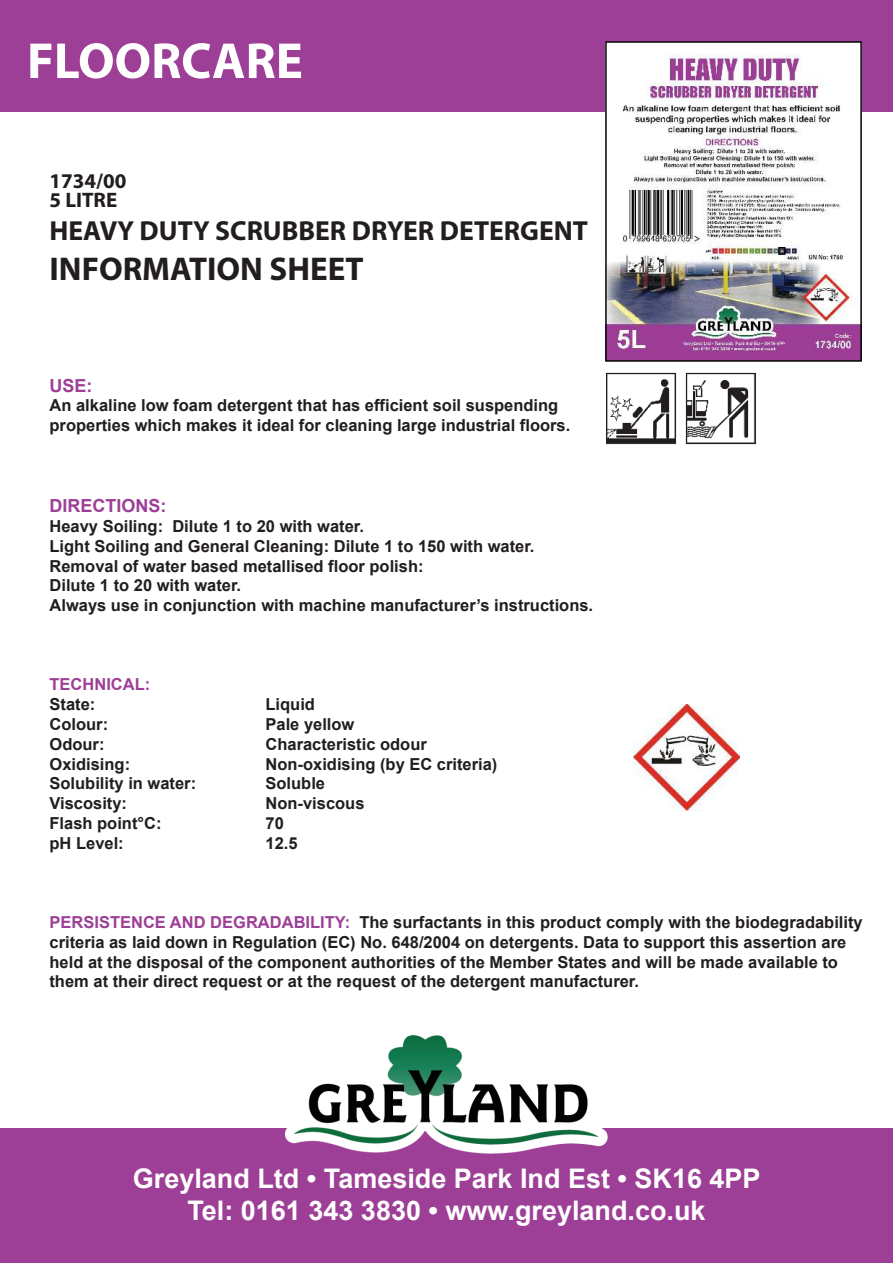
<style>
.page{position:relative;width:893px;height:1263px;background:#fff}
.page>*{position:absolute;margin:0;border:0;box-sizing:border-box;transform-origin:0 0}
.t1{font:700 51px "Myriad Pro";color:#fff}
.t2{font:700 33px "Myriad Pro";color:#221e1f}
.t3{font:700 27.6px "Myriad Pro";color:#221e1f}
.t4{font:700 27px/32.4px "Arial";color:#fff;text-align:center}
.t5{font:700 21px/19.5px "Myriad Pro";color:#221e1f}
.t6{font:700 18px "Arial";color:#9d3f97}
.t7{font:700 16.5px/19.8px "Arial";color:#221e1f}
.t8{font:700 16.5px "Arial";color:#9d3f97}
.s1{color:#9d3f97}
</style>
<div class="page">
<div style="left:0;top:0;width:893px;height:111px;background:#9d3f97"></div>
<img style="left:608px;top:44px;width:251px;height:315px">
<div style="left:0;top:1129px;width:893px;height:134px;background:#9d3f97"></div>
<div style="left:605px;top:41px;width:257px;height:321px;border:2px solid #020303"></div>
<img style="left:633px;top:704px;width:107px;height:106px">
<img style="left:286px;top:1034px;width:321px;height:119px">
<img style="left:606px;top:372px;width:150px;height:73px">
<h1 class="t1" style="left:27px;top:31px;width:277px">FLOORCARE</h1>
<p class="t5" style="left:50px;top:171px;width:78px">1734/00<br>5 LITRE</p>
<h3 class="t3" style="left:50px;top:214px;width:540px">HEAVY DUTY SCRUBBER DRYER DETERGENT</h3>
<h2 class="t2" style="left:50px;top:249px;width:316px">INFORMATION SHEET</h2>
<p class="t6" style="left:50px;top:378px;width:45px">USE:</p>
<p class="t7" style="left:50px;top:397px;width:522px">An alkaline low foam detergent that has efficient soil suspending properties which makes it ideal for cleaning large industrial floors.</p>
<p class="t6" style="left:50px;top:499px;width:118px">DIRECTIONS:</p>
<p class="t7" style="left:50px;top:518px;width:545px">Heavy Soiling: Dilute 1 to 20 with water.<br>Light Soiling and General Cleaning: Dilute 1 to 150 with water.<br>Removal of water based metallised floor polish:<br>Dilute 1 to 20 with water.<br>Always use in conjunction with machine manufacturer’s instructions.</p>
<p class="t8" style="left:50px;top:678px;width:102px">TECHNICAL:</p>
<p class="t7" style="left:50px;top:696px;width:47px">State:</p>
<p class="t7" style="left:266px;top:696px;width:51px">Liquid</p>
<p class="t7" style="left:50px;top:716px;width:60px">Colour:</p>
<p class="t7" style="left:266px;top:716px;width:90px">Pale yellow</p>
<p class="t7" style="left:50px;top:736px;width:56px">Odour:</p>
<p class="t7" style="left:266px;top:736px;width:163px">Characteristic odour</p>
<p class="t7" style="left:50px;top:755px;width:82px">Oxidising:</p>
<p class="t7" style="left:266px;top:755px;width:233px">Non-oxidising (by EC criteria)</p>
<p class="t7" style="left:50px;top:775px;width:148px">Solubility in water:</p>
<p class="t7" style="left:266px;top:775px;width:61px">Soluble</p>
<p class="t7" style="left:50px;top:795px;width:79px">Viscosity:</p>
<p class="t7" style="left:266px;top:795px;width:101px">Non-viscous</p>
<p class="t7" style="left:50px;top:815px;width:114px">Flash point°C:</p>
<p class="t7" style="left:266px;top:815px;width:20px">70</p>
<p class="t7" style="left:50px;top:835px;width:76px">pH Level:</p>
<p class="t7" style="left:266px;top:835px;width:34px">12.5</p>
<p class="t7" style="left:50px;top:914px;width:815px"><span class="s1">PERSISTENCE AND DEGRADABILITY:</span> The surfactants in this product comply with the biodegradability criteria as laid down in Regulation (EC) No. 648/2004 on detergents. Data to support this assertion are held at the disposal of the component authorities of the Member States and will be made available to them at their direct request or at the request of the detergent manufacturer.</p>
<h3 class="t4" style="left:133px;top:1163px;width:629px">Greyland Ltd • Tameside Park Ind Est • SK16 4PP<br>Tel: 0161 343 3830 • www.greyland.co.uk</h3>
</div>
